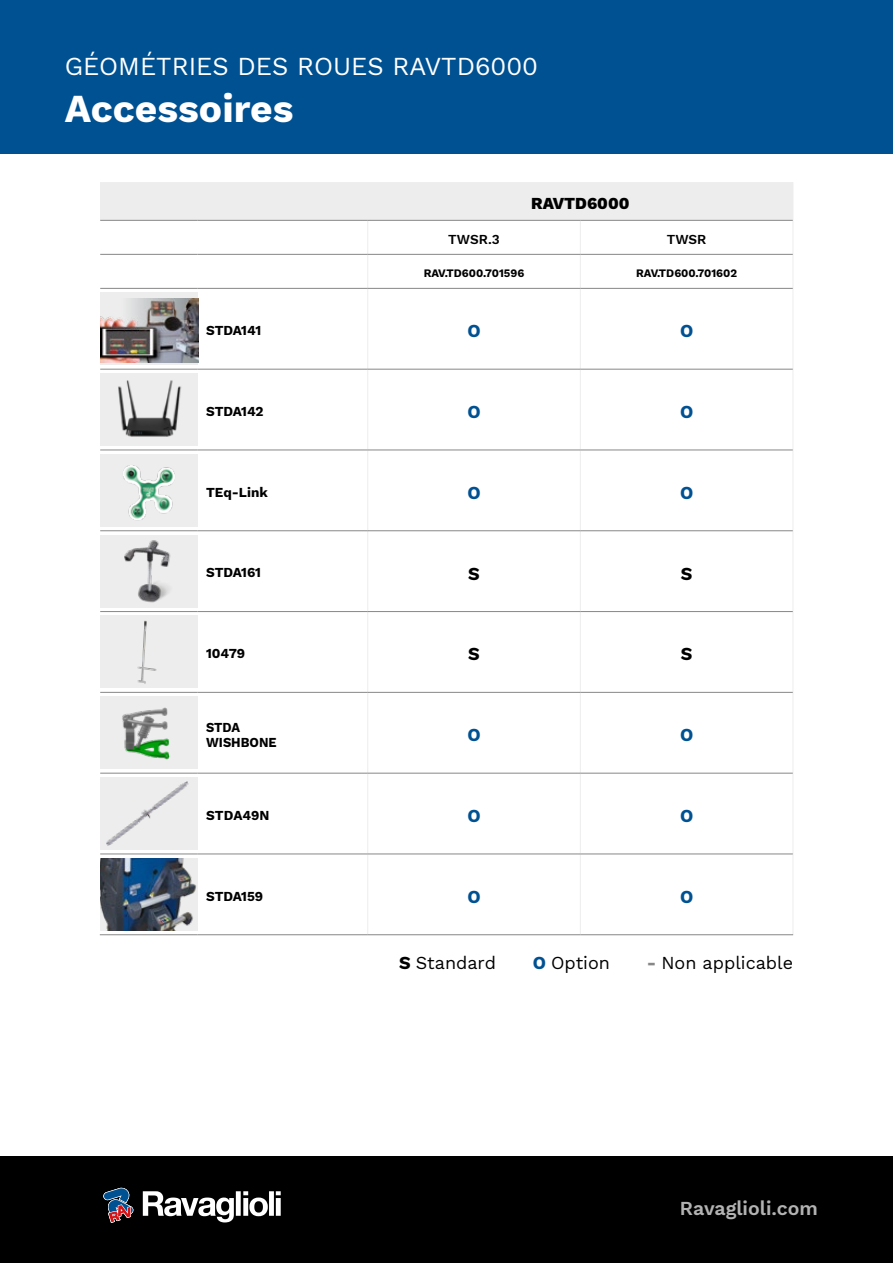
<style>
.page{position:relative;width:893px;height:1263px;background:#fff}
.page>*{position:absolute;margin:0;border:0;box-sizing:border-box;transform-origin:0 0}
.t1{font:700 39px "Work Sans";color:#fff}
.t2{font:25.5px "Work Sans";color:#fff}
.t3{font:600 19.5px "Work Sans";color:#b3b2b2}
.t4{font:18px "Work Sans";color:#000}
.t5{font:700 18px "Work Sans";color:#005192}
.t6{font:700 18px "Work Sans";color:#000}
.t7{font:800 16.5px "Work Sans";color:#000}
.t8{font:700 13.5px "Work Sans";color:#000}
.t9{font:700 13.5px/15px "Work Sans";color:#000;scale:.95 1}
.t10{font:600 13.5px "Work Sans";color:#000}
.t11{font:700 13.5px "Work Sans";letter-spacing:-.02em;color:#000}
.t12{font:700 11.25px "Work Sans";color:#000}
.s1{font-weight:700}
.s2{font-weight:700;color:#005192}
.s3{font-weight:700;color:#878787}
</style>
<div class="page">
<div style="left:100px;top:182px;width:693px;height:38px;background:#ededed"></div>
<hr style="left:367px;top:182px;width:1px;height:38px;background:#ededed">
<hr style="left:793px;top:182px;width:1px;height:38px;background:#ededed">
<hr style="left:367px;top:220px;width:1px;height:34px;background:#ededed">
<hr style="left:580px;top:220px;width:1px;height:34px;background:#ededed">
<hr style="left:793px;top:220px;width:1px;height:34px;background:#ededed">
<hr style="left:367px;top:255px;width:1px;height:33px;background:#ededed">
<hr style="left:580px;top:255px;width:1px;height:33px;background:#ededed">
<hr style="left:793px;top:254px;width:1px;height:34px;background:#ededed">
<hr style="left:367px;top:289px;width:1px;height:80px;background:#ededed">
<hr style="left:580px;top:289px;width:1px;height:80px;background:#ededed">
<hr style="left:793px;top:288px;width:1px;height:81px;background:#ededed">
<hr style="left:367px;top:369px;width:1px;height:81px;background:#ededed">
<hr style="left:580px;top:369px;width:1px;height:81px;background:#ededed">
<hr style="left:793px;top:369px;width:1px;height:81px;background:#ededed">
<hr style="left:367px;top:450px;width:1px;height:81px;background:#ededed">
<hr style="left:580px;top:450px;width:1px;height:81px;background:#ededed">
<hr style="left:793px;top:450px;width:1px;height:81px;background:#ededed">
<hr style="left:367px;top:531px;width:1px;height:80px;background:#ededed">
<hr style="left:580px;top:531px;width:1px;height:80px;background:#ededed">
<hr style="left:793px;top:531px;width:1px;height:80px;background:#ededed">
<hr style="left:367px;top:612px;width:1px;height:80px;background:#ededed">
<hr style="left:580px;top:612px;width:1px;height:80px;background:#ededed">
<hr style="left:793px;top:611px;width:1px;height:81px;background:#ededed">
<hr style="left:367px;top:692px;width:1px;height:81px;background:#ededed">
<hr style="left:580px;top:692px;width:1px;height:81px;background:#ededed">
<hr style="left:793px;top:692px;width:1px;height:81px;background:#ededed">
<hr style="left:367px;top:773px;width:1px;height:81px;background:#ededed">
<hr style="left:580px;top:773px;width:1px;height:81px;background:#ededed">
<hr style="left:793px;top:773px;width:1px;height:81px;background:#ededed">
<hr style="left:367px;top:854px;width:1px;height:80px;background:#ededed">
<hr style="left:580px;top:854px;width:1px;height:80px;background:#ededed">
<hr style="left:793px;top:854px;width:1px;height:80px;background:#ededed">
<hr style="left:100px;top:220px;width:98px;height:1px;background:#878787">
<hr style="left:198px;top:220px;width:170px;height:1px;background:#878787">
<hr style="left:368px;top:220px;width:212px;height:1px;background:#878787">
<hr style="left:580px;top:220px;width:213px;height:1px;background:#878787">
<hr style="left:100px;top:254px;width:98px;height:1px;background:#878787">
<hr style="left:198px;top:254px;width:170px;height:1px;background:#878787">
<hr style="left:368px;top:254px;width:212px;height:1px;background:#878787">
<hr style="left:580px;top:254px;width:213px;height:1px;background:#878787">
<hr style="left:100px;top:288px;width:98px;height:1px;background:#878787">
<hr style="left:198px;top:288px;width:170px;height:1px;background:#878787">
<hr style="left:368px;top:288px;width:212px;height:1px;background:#878787">
<hr style="left:580px;top:288px;width:213px;height:1px;background:#878787">
<hr style="left:100px;top:369px;width:98px;height:1px;background:#878787">
<hr style="left:198px;top:369px;width:170px;height:1px;background:#878787">
<hr style="left:368px;top:369px;width:212px;height:1px;background:#878787">
<hr style="left:580px;top:369px;width:213px;height:1px;background:#878787">
<hr style="left:100px;top:450px;width:98px;height:1px;background:#878787">
<hr style="left:198px;top:450px;width:170px;height:1px;background:#878787">
<hr style="left:368px;top:450px;width:212px;height:1px;background:#878787">
<hr style="left:580px;top:450px;width:213px;height:1px;background:#878787">
<hr style="left:100px;top:530px;width:98px;height:1px;background:#878787">
<hr style="left:198px;top:530px;width:170px;height:1px;background:#878787">
<hr style="left:368px;top:530px;width:212px;height:1px;background:#878787">
<hr style="left:580px;top:530px;width:213px;height:1px;background:#878787">
<hr style="left:100px;top:611px;width:98px;height:1px;background:#878787">
<hr style="left:198px;top:611px;width:170px;height:1px;background:#878787">
<hr style="left:368px;top:611px;width:212px;height:1px;background:#878787">
<hr style="left:580px;top:611px;width:213px;height:1px;background:#878787">
<hr style="left:100px;top:692px;width:98px;height:1px;background:#878787">
<hr style="left:198px;top:692px;width:170px;height:1px;background:#878787">
<hr style="left:368px;top:692px;width:212px;height:1px;background:#878787">
<hr style="left:580px;top:692px;width:213px;height:1px;background:#878787">
<hr style="left:100px;top:773px;width:98px;height:1px;background:#878787">
<hr style="left:198px;top:773px;width:170px;height:1px;background:#878787">
<hr style="left:368px;top:773px;width:212px;height:1px;background:#878787">
<hr style="left:580px;top:773px;width:213px;height:1px;background:#878787">
<hr style="left:100px;top:854px;width:98px;height:1px;background:#878787">
<hr style="left:198px;top:854px;width:170px;height:1px;background:#878787">
<hr style="left:368px;top:854px;width:212px;height:1px;background:#878787">
<hr style="left:580px;top:854px;width:213px;height:1px;background:#878787">
<hr style="left:100px;top:934px;width:98px;height:1px;background:#878787">
<hr style="left:198px;top:934px;width:170px;height:1px;background:#878787">
<hr style="left:368px;top:934px;width:212px;height:1px;background:#878787">
<hr style="left:580px;top:934px;width:213px;height:1px;background:#878787">
<div style="left:100px;top:293px;width:98px;height:72px;background:linear-gradient(to right,#ededed,#ededed)"></div>
<img style="left:100px;top:299px;width:98px;height:63px">
<div style="left:100px;top:373px;width:98px;height:73px;background:#ededed"></div>
<img style="left:118px;top:380px;width:64px;height:57px">
<div style="left:100px;top:454px;width:98px;height:72px;background:#ededed"></div>
<img style="left:123px;top:465px;width:52px;height:55px">
<div style="left:100px;top:535px;width:98px;height:72px;background:#ededed"></div>
<img style="left:124px;top:540px;width:47px;height:63px">
<div style="left:100px;top:616px;width:98px;height:72px;background:#ededed"></div>
<img style="left:137px;top:620px;width:20px;height:64px">
<div style="left:100px;top:697px;width:98px;height:72px;background:#ededed"></div>
<img style="left:122px;top:707px;width:48px;height:53px">
<div style="left:100px;top:777px;width:98px;height:73px;background:#ededed"></div>
<img style="left:106px;top:781px;width:83px;height:65px">
<img style="left:100px;top:858px;width:98px;height:72px">
<div style="left:0;top:0;width:893px;height:153px;background:#005192"></div>
<div style="left:0;top:1157px;width:893px;height:106px;background:#000"></div>
<svg style="left:143px;top:1191px;width:138px;height:31px"></svg>
<svg style="left:103px;top:1187px;width:31px;height:36px"></svg>
<h2 class="t2" style="left:65px;top:47px;width:475px">GÉOMÉTRIES DES ROUES RAVTD6000</h2>
<h1 class="t1" style="left:65px;top:79px;width:230px">Accessoires</h1>
<p class="t7" style="left:531px;top:191px;width:100px">RAVTD6000</p>
<p class="t10" style="left:448px;top:229px;width:53px">TWSR.3</p>
<p class="t10" style="left:667px;top:229px;width:41px">TWSR</p>
<p class="t12" style="left:424px;top:264px;width:102px">RAV.TD600.701596</p>
<p class="t12" style="left:636px;top:264px;width:103px">RAV.TD600.701602</p>
<p class="t11" style="left:206px;top:320px;width:57px">STDA141</p>
<h3 class="t5" style="left:467px;top:317px;width:15px">O</h3>
<h3 class="t5" style="left:680px;top:317px;width:15px">O</h3>
<p class="t8" style="left:206px;top:401px;width:59px">STDA142</p>
<h3 class="t5" style="left:467px;top:398px;width:15px">O</h3>
<h3 class="t5" style="left:680px;top:398px;width:15px">O</h3>
<p class="t8" style="left:206px;top:482px;width:63px">TEq-Link</p>
<h3 class="t5" style="left:467px;top:479px;width:15px">O</h3>
<h3 class="t5" style="left:680px;top:479px;width:15px">O</h3>
<p class="t8" style="left:206px;top:563px;width:56px">STDA161</p>
<h3 class="t6" style="left:468px;top:560px;width:13px">S</h3>
<h3 class="t6" style="left:681px;top:560px;width:13px">S</h3>
<p class="t8" style="left:206px;top:643px;width:41px">10479</p>
<h3 class="t6" style="left:468px;top:640px;width:13px">S</h3>
<h3 class="t6" style="left:681px;top:640px;width:13px">S</h3>
<p class="t9" style="left:206px;top:719px;width:76px">STDA<br>WISHBONE</p>
<h3 class="t5" style="left:467px;top:721px;width:15px">O</h3>
<h3 class="t5" style="left:680px;top:721px;width:15px">O</h3>
<p class="t8" style="left:206px;top:805px;width:65px">STDA49N</p>
<h3 class="t5" style="left:467px;top:802px;width:15px">O</h3>
<h3 class="t5" style="left:680px;top:802px;width:15px">O</h3>
<p class="t8" style="left:206px;top:886px;width:59px">STDA159</p>
<h3 class="t5" style="left:467px;top:883px;width:15px">O</h3>
<h3 class="t5" style="left:680px;top:883px;width:15px">O</h3>
<h3 class="t4" style="left:399px;top:949px;width:98px"><span class="s1">S</span> Standard</h3>
<h3 class="t4" style="left:533px;top:949px;width:79px"><span class="s2">O</span> Option</h3>
<h3 class="t4" style="left:647px;top:949px;width:148px"><span class="s3">-</span> Non applicable</h3>
<h3 class="t3" style="left:680px;top:1193px;width:139px">Ravaglioli.com</h3>
</div>
